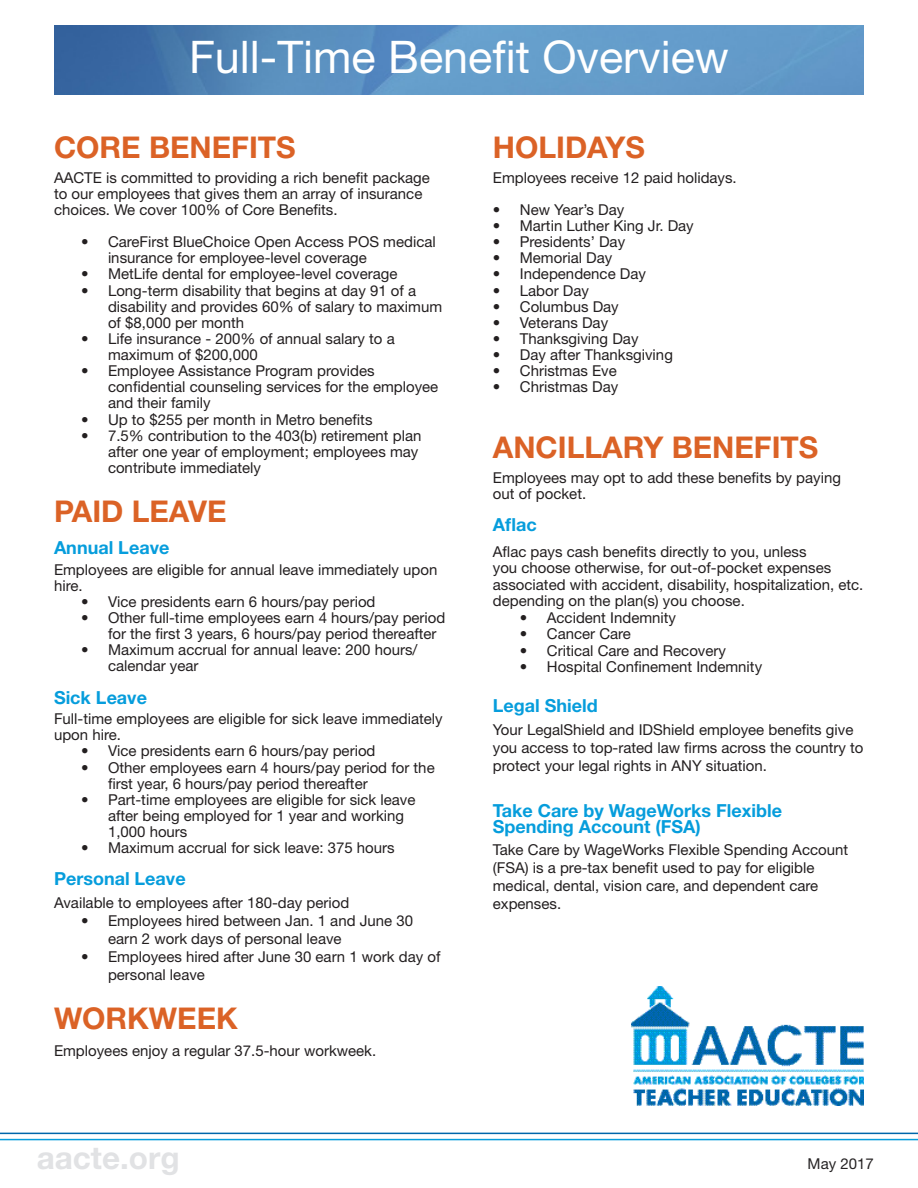
<style>
.page{position:relative;width:918px;height:1188px;background:#fff}
.page>*{position:absolute;margin:0;border:0;box-sizing:border-box;transform-origin:0 0}
.t1{font:45px "Helvetica Neue LT Std";color:#fff}
.t2{font:700 31.5px "Helvetica Neue LT Std";color:#e1e2e4}
.t3{font:700 30px "Helvetica Neue LT Std";color:#db6226}
.t4{font:700 18px/16.2px "Helvetica Neue LT Std";color:#069ddc}
.t5{font:15px/16.2px "Helvetica Neue LT Std";color:#231f20}
.t6{font:15px "Helvetica Neue LT Std";color:#262324}
</style>
<div class="page">
<img style="left:54px;top:26px;width:810px;height:68px">
<hr style="left:0;top:1139px;width:918px;height:1px;background:#069ddc">
<hr style="left:0;top:1133px;width:918px;height:1px;background:#0067aa">
<img style="left:631px;top:986px;width:233px;height:120px">
<p class="t1" style="left:189px;top:30px;width:541px">Full-Time Benefit Overview</p>
<p class="t3" style="left:54px;top:128px;width:243px">CORE BENEFITS</p>
<p class="t5" style="left:54px;top:169px;width:377px">AACTE is committed to providing a rich benefit package to our employees that gives them an array of insurance choices. We cover 100% of Core Benefits.</p>
<p class="t5" style="left:108px;top:234px;width:329px;text-indent:-27px">• CareFirst BlueChoice Open Access POS medical insurance for employee-level coverage</p>
<p class="t5" style="left:81px;top:266px;width:318px">• MetLife dental for employee-level coverage</p>
<p class="t5" style="left:108px;top:282px;width:336px;text-indent:-27px">• Long-term disability that begins at day 91 of a disability and provides 60% of salary to maximum of $8,000 per month</p>
<p class="t5" style="left:108px;top:330px;width:288px;text-indent:-27px">• Life insurance - 200% of annual salary to a maximum of $200,000</p>
<p class="t5" style="left:108px;top:363px;width:332px;text-indent:-27px">• Employee Assistance Program provides confidential counseling services for the employee and their family</p>
<p class="t5" style="left:81px;top:411px;width:293px">• Up to $255 per month in Metro benefits</p>
<p class="t5" style="left:108px;top:427px;width:315px;text-indent:-27px">• 7.5% contribution to the 403(b) retirement plan after one year of employment; employees may contribute immediately</p>
<p class="t3" style="left:54px;top:492px;width:174px">PAID LEAVE</p>
<p class="t4" style="left:54px;top:539px;width:117px">Annual Leave</p>
<p class="t5" style="left:54px;top:561px;width:385px">Employees are eligible for annual leave immediately upon hire.</p>
<p class="t5" style="left:81px;top:593px;width:296px">• Vice presidents earn 6 hours/pay period</p>
<p class="t5" style="left:108px;top:609px;width:339px;text-indent:-27px">• Other full-time employees earn 4 hours/pay period for the first 3 years, 6 hours/pay period thereafter</p>
<p class="t5" style="left:108px;top:642px;width:311px;text-indent:-27px">• Maximum accrual for annual leave: 200 hours/ calendar year</p>
<p class="t4" style="left:54px;top:689px;width:95px">Sick Leave</p>
<p class="t5" style="left:54px;top:711px;width:390px">Full-time employees are eligible for sick leave immediately upon hire.</p>
<p class="t5" style="left:81px;top:743px;width:296px">• Vice presidents earn 6 hours/pay period</p>
<p class="t5" style="left:108px;top:759px;width:328px;text-indent:-27px">• Other employees earn 4 hours/pay period for the first year, 6 hours/pay period thereafter</p>
<p class="t5" style="left:108px;top:791px;width:309px;text-indent:-27px">• Part-time employees are eligible for sick leave after being employed for 1 year and working<br>1,000 hours</p>
<p class="t5" style="left:81px;top:840px;width:315px">• Maximum accrual for sick leave: 375 hours</p>
<p class="t4" style="left:54px;top:871px;width:133px">Personal Leave</p>
<p class="t5" style="left:54px;top:894px;width:297px">Available to employees after 180-day period</p>
<p class="t5" style="left:108px;top:911px;width:307px;line-height:18px;text-indent:-27px">• Employees hired between Jan. 1 and June 30 earn 2 work days of personal leave</p>
<p class="t5" style="left:108px;top:947px;width:334px;line-height:18px;text-indent:-27px">• Employees hired after June 30 earn 1 work day of personal leave</p>
<p class="t3" style="left:54px;top:999px;width:185px">WORKWEEK</p>
<p class="t5" style="left:54px;top:1042px;width:324px">Employees enjoy a regular 37.5-hour workweek.</p>
<p class="t3" style="left:493px;top:128px;width:154px">HOLIDAYS</p>
<p class="t5" style="left:493px;top:169px;width:245px">Employees receive 12 paid holidays.</p>
<p class="t5" style="left:493px;top:201px;width:133px">• New Year’s Day</p>
<p class="t5" style="left:493px;top:217px;width:202px">• Martin Luther King Jr. Day</p>
<p class="t5" style="left:493px;top:234px;width:134px">• Presidents’ Day</p>
<p class="t5" style="left:493px;top:250px;width:121px">• Memorial Day</p>
<p class="t5" style="left:493px;top:266px;width:155px">• Independence Day</p>
<p class="t5" style="left:493px;top:282px;width:98px">• Labor Day</p>
<p class="t5" style="left:493px;top:298px;width:127px">• Columbus Day</p>
<p class="t5" style="left:493px;top:314px;width:117px">• Veterans Day</p>
<p class="t5" style="left:493px;top:330px;width:147px">• Thanksgiving Day</p>
<p class="t5" style="left:493px;top:346px;width:182px">• Day after Thanksgiving</p>
<p class="t5" style="left:493px;top:363px;width:125px">• Christmas Eve</p>
<p class="t5" style="left:493px;top:379px;width:127px">• Christmas Day</p>
<p class="t3" style="left:493px;top:428px;width:327px">ANCILLARY BENEFITS</p>
<p class="t5" style="left:493px;top:469px;width:350px">Employees may opt to add these benefits by paying out of pocket.</p>
<p class="t4" style="left:493px;top:516px;width:45px">Aflac</p>
<p class="t5" style="left:493px;top:543px;width:372px">Aflac pays cash benefits directly to you, unless<br>you choose otherwise, for out-of-pocket expenses associated with accident, disability, hospitalization, etc. depending on the plan(s) you choose.</p>
<p class="t5" style="left:520px;top:609px;width:158px">• Accident Indemnity</p>
<p class="t5" style="left:520px;top:625px;width:113px">• Cancer Care</p>
<p class="t5" style="left:520px;top:642px;width:208px">• Critical Care and Recovery</p>
<p class="t5" style="left:520px;top:658px;width:244px">• Hospital Confinement Indemnity</p>
<p class="t4" style="left:493px;top:697px;width:106px">Legal Shield</p>
<p class="t5" style="left:493px;top:720px;width:372px;line-height:18px">Your LegalShield and IDShield employee benefits give you access to top-rated law firms across the country to protect your legal rights in ANY situation.</p>
<p class="t4" style="left:493px;top:802px;width:291px">Take Care by WageWorks Flexible<br>Spending Account (FSA)</p>
<p class="t5" style="left:493px;top:841px;width:357px;line-height:18px">Take Care by WageWorks Flexible Spending Account (FSA) is a pre-tax benefit used to pay for eligible medical, dental, vision care, and dependent care expenses.</p>
<p class="t2" style="left:37px;top:1138px;width:144px">aacte.org</p>
<p class="t6" style="left:808px;top:1154px;width:68px">May 2017</p>
</div>
